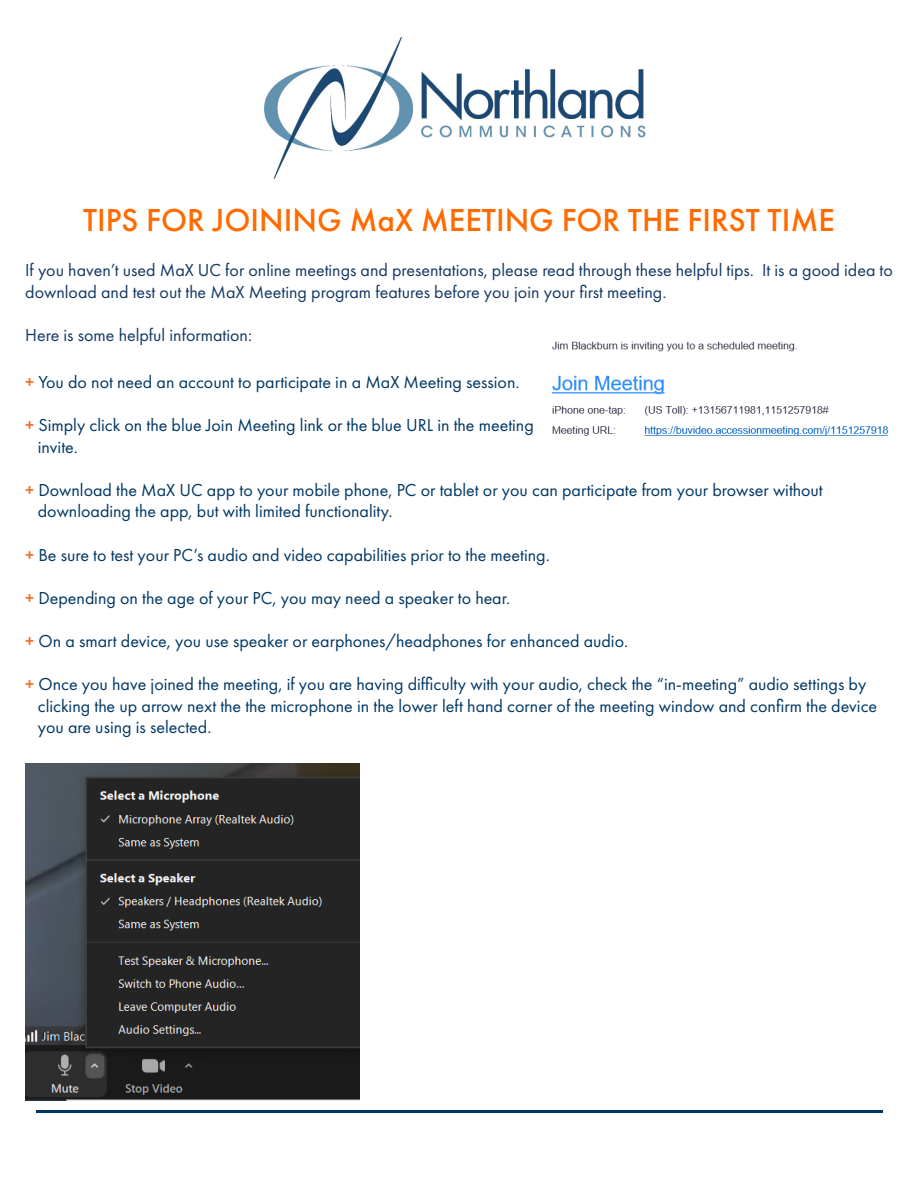
<style>
.page{position:relative;width:918px;height:1188px;background:#fff}
.page>*{position:absolute;margin:0;border:0;box-sizing:border-box;transform-origin:0 0}
.t1{font:500 33px "Futura PT";color:#ff6b00}
.t2{font:18px "Futura PT";color:#003764}
.t3{font:18px/21.6px "Futura PT";color:#133863}
.s1{font-weight:500;color:#f36b21}
</style>
<div class="page">
<hr style="left:36px;top:1110px;width:846px;height:2px;background:#003764">
<img style="left:552px;top:341px;width:337px;height:95px">
<img style="left:25px;top:764px;width:335px;height:337px">
<img style="left:264px;top:37px;width:382px;height:142px">
<p class="t1" style="left:83px;top:200px;width:754px">TIPS FOR JOINING MaX MEETING FOR THE FIRST TIME</p>
<p class="t3" style="left:25px;top:259px;width:869px">If you haven’t used MaX UC for online meetings and presentations, please read through these helpful tips. It is a good idea to download and test out the MaX Meeting program features before you join your first meeting.</p>
<p class="t3" style="left:25px;top:324px;width:229px">Here is some helpful information:</p>
<p class="t2" style="left:25px;top:371px;width:496px"><span class="s1">+</span> You do not need an account to participate in a MaX Meeting session.</p>
<p class="t2" style="left:25px;top:414px;width:510px"><span class="s1">+</span> Simply click on the blue Join Meeting link or the blue URL in the meeting</p>
<p class="t2" style="left:38px;top:436px;width:42px">invite.</p>
<p class="t2" style="left:25px;top:479px;width:799px"><span class="s1">+</span> Download the MaX UC app to your mobile phone, PC or tablet or you can participate from your browser without</p>
<p class="t2" style="left:38px;top:501px;width:356px">downloading the app, but with limited functionality.</p>
<p class="t2" style="left:25px;top:544px;width:526px"><span class="s1">+</span> Be sure to test your PC’s audio and video capabilities prior to the meeting.</p>
<p class="t2" style="left:25px;top:587px;width:487px"><span class="s1">+</span> Depending on the age of your PC, you may need a speaker to hear.</p>
<p class="t2" style="left:25px;top:630px;width:605px"><span class="s1">+</span> On a smart device, you use speaker or earphones/headphones for enhanced audio.</p>
<p class="t2" style="left:25px;top:674px;width:843px"><span class="s1">+</span> Once you have joined the meeting, if you are having difficulty with your audio, check the “in-meeting” audio settings by</p>
<p class="t2" style="left:38px;top:695px;width:841px">clicking the up arrow next the the microphone in the lower left hand corner of the meeting window and confirm the device</p>
<p class="t2" style="left:38px;top:717px;width:175px">you are using is selected.</p>
</div>
